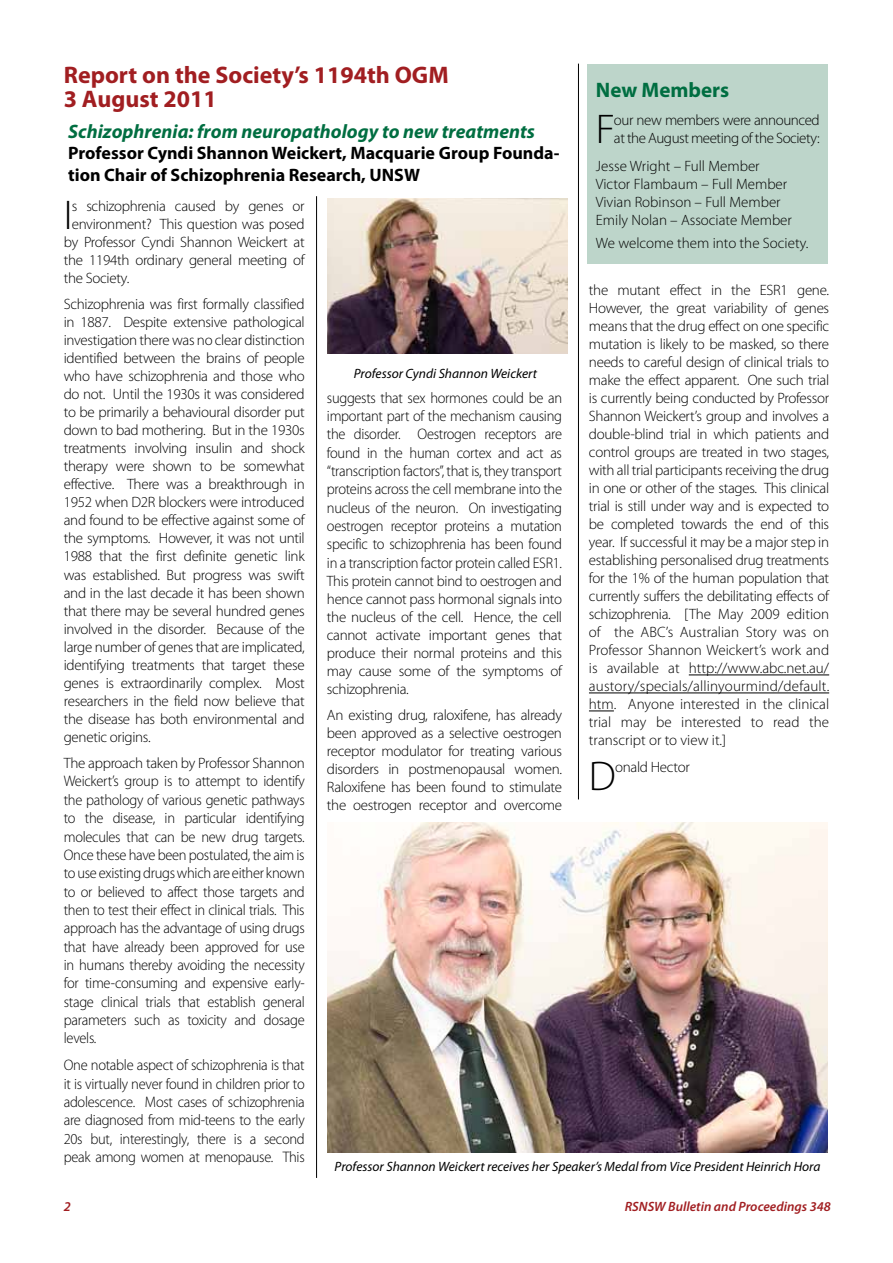
<style>
.page{position:relative;width:893px;height:1263px;background:#fff}
.page>*{position:absolute;margin:0;border:0;box-sizing:border-box;transform-origin:0 0}
.t1{font:300 41.7px "Myriad Pro";color:#000}
.t2{font:700 24px/24px "Myriad Pro";color:#a11e21}
.t3{font:700 21px "Myriad Pro";color:#006e41}
.t4{font:italic 700 19.5px "Myriad Pro";color:#006e41}
.t5{font:700 18px/21.6px "Myriad Pro";color:#000}
.t6{font:300 15.3px/18.3px "Myriad Pro";letter-spacing:-.02em;color:#000;text-align:justify;scale:.95 1}
.t7{font:300 15px/18px "Myriad Pro";letter-spacing:-.02em;color:#000;text-align:justify}
.t8{font:300 15px/18px "Myriad Pro";letter-spacing:-.02em;color:#000;text-align:justify;scale:.96 1}
.t9{font:300 15px/18px "Myriad Pro";color:#000}
.t10{font:italic 13.5px "Myriad Pro";color:#000}
.t11{font:italic 600 13.5px "Myriad Pro";color:#a11e21}
</style>
<div class="page">
<hr style="left:578px;top:64px;width:1px;height:735px;background:#000">
<hr style="left:316px;top:196px;width:1px;height:982px;background:#000">
<img style="left:327px;top:198px;width:241px;height:156px">
<hr style="left:689px;top:674px;width:140px;height:1px;background:#000">
<hr style="left:589px;top:692px;width:240px;height:1px;background:#000">
<svg style="left:589px;top:710px;width:25px;height:1px"></svg>
<img style="left:327px;top:823px;width:500px;height:329px">
<div style="left:587px;top:64px;width:241px;height:200px;background:#bdd5ca"></div>
<h2 class="t2" style="left:64px;top:62px;width:386px">Report on the Society’s 1194th OGM<br>3 August 2011</h2>
<h3 class="t4" style="left:68px;top:119px;width:468px">Schizophrenia: from neuropathology to new treatments</h3>
<p class="t5" style="left:68px;top:142px;width:493px">Professor Cyndi Shannon Weickert, Macquarie Group Founda&shy;tion Chair of Schizophrenia Research, UNSW</p>
<h3 class="t3" style="left:596px;top:76px;width:135px">New Members</h3>
<h1 class="t1" style="left:596px;top:106px;width:21px">F</h1>
<p class="t7" style="left:614px;top:111px;width:207px">our new members were announced at the August meeting of the Society:</p>
<p class="t9" style="left:596px;top:158px;width:198px">Jesse Wright – Full Member<br>Victor Flambaum – Full Member<br>Vivian Robinson – Full Member<br>Emily Nolan – Associate Member</p>
<p class="t9" style="left:596px;top:234px;width:214px">We welcome them into the Society.</p>
<h1 class="t1" style="left:64px;top:192px;width:10px">I</h1>
<p class="t7" style="left:72px;top:197px;width:234px">s schizophrenia caused by genes or</p>
<p class="t7" style="left:72px;top:215px;width:234px">environment? This question was posed</p>
<p class="t7" style="left:64px;top:233px;width:242px">by Professor Cyndi Shannon Weickert at</p>
<p class="t7" style="left:64px;top:251px;width:242px">the 1194th ordinary general meeting of</p>
<p class="t7" style="left:64px;top:269px;width:67px">the Society.</p>
<p class="t7" style="left:64px;top:296px;width:242px">Schizophrenia was first formally classified in 1887. Despite extensive pathological investigation there was no clear distinction identified between the brains of people who have schizophrenia and those who do not. Until the 1930s it was considered to be primarily a behavioural disorder put down to bad mothering. But in the 1930s treatments involving insulin and shock therapy were shown to be somewhat effective. There was a breakthrough in 1952 when D2R blockers were introduced and found to be effective against some of the symptoms. However, it was not until 1988 that the first definite genetic link was established. But progress was swift and in the last decade it has been shown that there may be several hundred genes involved in the disorder. Because of the large number of genes that are implicated, identifying treatments that target these genes is extraordinarily complex. Most researchers in the field now believe that the disease has both environmental and genetic origins.</p>
<p class="t7" style="left:64px;top:754px;width:242px">The approach taken by Professor Shannon</p>
<p class="t6" style="left:64px;top:772px;width:255px">Weickert’s group is to attempt to identify the pathology of various genetic pathways to the disease, in particular identifying molecules that can be new drug targets.<br>Once these have been postulated, the aim is to use existing drugs which are either known to or believed to affect those targets and then to test their effect in clinical trials. This approach has the advantage of using drugs that have already been approved for use in humans thereby avoiding the necessity for time-consuming and expensive early&shy;stage clinical trials that establish general parameters such as toxicity and dosage levels.</p>
<p class="t6" style="left:64px;top:1056px;width:255px">One notable aspect of schizophrenia is that it is virtually never found in children prior to adolescence. Most cases of schizophrenia are diagnosed from mid-teens to the early 20s but, interestingly, there is a second peak among women at menopause. This</p>
<p class="t7" style="left:589px;top:282px;width:242px">the mutant effect in the ESR1 gene.<br>However, the great variability of genes means that the drug effect on one specific mutation is likely to be masked, so there needs to careful design of clinical trials to make the effect apparent. One such trial is currently being conducted by Professor Shannon Weickert’s group and involves a double-blind trial in which patients and control groups are treated in two stages, with all trial participants receiving the drug in one or other of the stages. This clinical trial is still under way and is expected to be completed towards the end of this year. If successful it may be a major step in establishing personalised drug treatments for the 1% of the human population that currently suffers the debilitating effects of schizophrenia. [The May 2009 edition of the ABC’s Australian Story was on Professor Shannon Weickert’s work and is available at http://www.abc.net.au/ austory/specials/allinyourmind/default. htm. Anyone interested in the clinical trial may be interested to read the transcript or to view it.]</p>
<h1 class="t1" style="left:589px;top:753px;width:28px">D</h1>
<p class="t7" style="left:615px;top:758px;width:76px">onald Hector</p>
<p class="t10" style="left:354px;top:365px;width:185px">Professor Cyndi Shannon Weickert</p>
<p class="t6" style="left:327px;top:389px;width:249px">suggests that sex hormones could be an important part of the mechanism causing the disorder. Oestrogen receptors are found in the human cortex and act as “transcription factors”, that is, they transport proteins across the cell membrane into the nucleus of the neuron. On investigating oestrogen receptor proteins a mutation specific to schizophrenia has been found in a transcription factor protein called ESR1.</p>
<p class="t8" style="left:327px;top:572px;width:246px">This protein cannot bind to oestrogen and hence cannot pass hormonal signals into the nucleus of the cell. Hence, the cell cannot activate important genes that produce their normal proteins and this may cause some of the symptoms of schizophrenia.</p>
<p class="t7" style="left:327px;top:707px;width:237px">An existing drug, raloxifene, has already been approved as a selective oestrogen receptor modulator for treating various disorders in postmenopausal women.<br>Raloxifene has been found to stimulate the oestrogen receptor and overcome</p>
<p class="t10" style="left:335px;top:1158px;width:487px">Professor Shannon Weickert receives her Speaker’s Medal from Vice President Heinrich Hora</p>
<p class="t11" style="left:64px;top:1198px;width:9px">2</p>
<p class="t11" style="left:625px;top:1197px;width:207px">RSNSW Bulletin and Proceedings 348</p>
</div>
